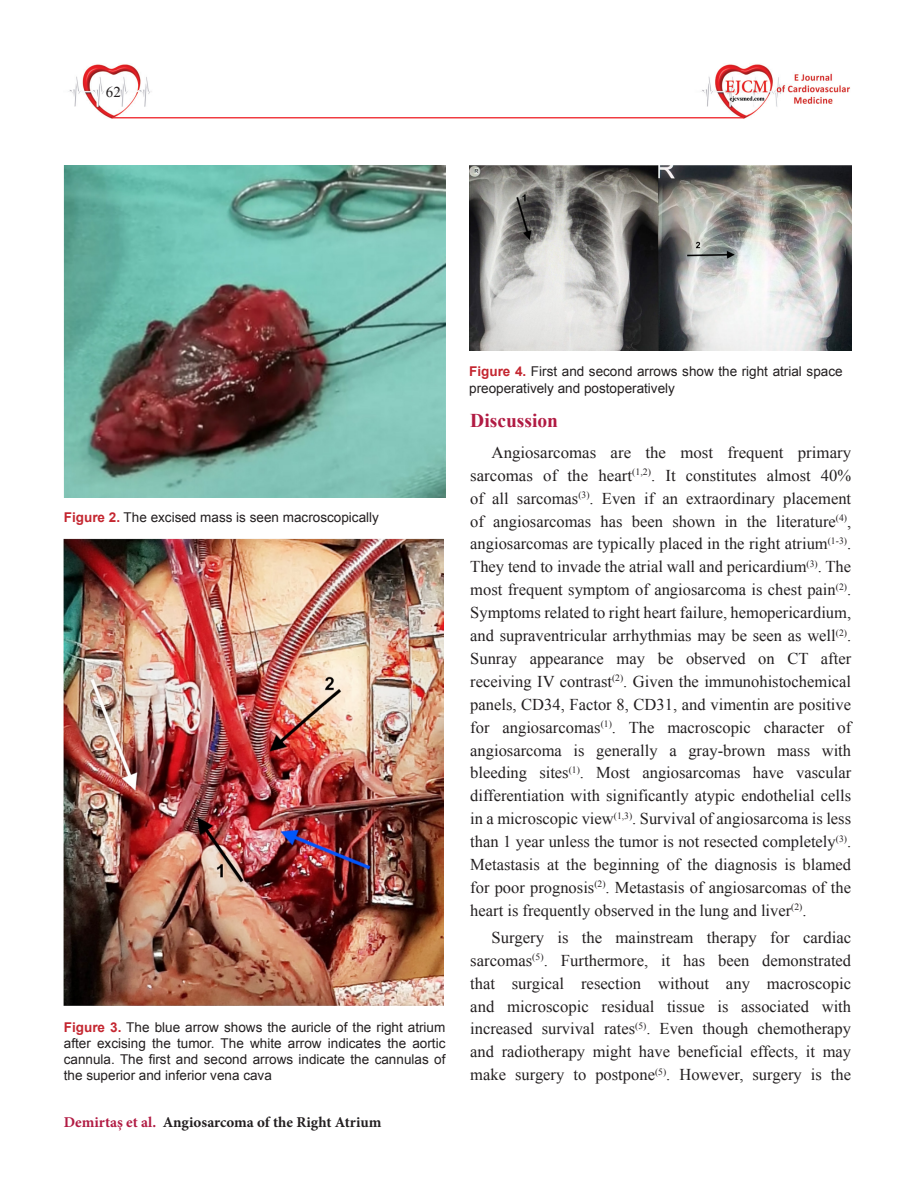
<style>
.page{position:relative;width:915px;height:1191px;background:#fff}
.page>*{position:absolute;margin:0;border:0;box-sizing:border-box;transform-origin:0 0}
.ARA_BASLIK{font:700 19.5px "Times New Roman";color:#b11b43}
.YAZI{font:16.5px/23px "Times New Roman";color:#231f20;text-align:justify}
.t1{font:700 15px "Minion Pro";color:#231f20}
.t2{font:15px "Times New Roman";color:#231f20}
.RESİM-ALTI{font:13.5px/16.2px "Arial";color:#231f20}
.s1{font-weight:700;color:#c42630}
.s2{color:#b11b43}
</style>
<div class="page">
<img style="left:694px;top:64px;width:156px;height:55px">
<img style="left:68px;top:64px;width:152px;height:55px">
<hr style="left:112px;top:117px;width:631px;height:1px;background:#ee1d23">
<img style="left:64px;top:538px;width:379px;height:467px">
<img style="left:64px;top:166px;width:381px;height:331px">
<img style="left:469px;top:166px;width:381px;height:184px">
<p class="t2" style="left:106px;top:82px;width:16px">62</p>
<p class="RESİM-ALTI" style="left:64px;top:509px;width:316px"><span class="s1">Figure 2.</span> The excised mass is seen macroscopically</p>
<p class="RESİM-ALTI" style="left:64px;top:1019px;width:383px;text-align:justify"><span class="s1">Figure 3.</span> The blue arrow shows the auricle of the right atrium after excising the tumor. The white arrow indicates the aortic cannula. The first and second arrows indicate the cannulas of the superior and inferior vena cava</p>
<p class="t1" style="left:64px;top:1111px;width:319px"><span class="s2">Demirtaş et al.</span> Angiosarcoma of the Right Atrium</p>
<p class="RESİM-ALTI" style="left:469px;top:364px;width:375px"><span class="s1">Figure 4.</span> First and second arrows show the right atrial space preoperatively and postoperatively</p>
<p class="ARA_BASLIK" style="left:470px;top:406px;width:89px">Discussion</p>
<p class="YAZI" style="left:470px;top:440px;width:382px;text-indent:21px">Angiosarcomas are the most frequent primary sarcomas of the heart<sup>(1,2)</sup>. It constitutes almost 40% of all sarcomas<sup>(3)</sup>. Even if an extraordinary placement of angiosarcomas has been shown in the literature<sup>(4)</sup>, angiosarcomas are typically placed in the right atrium<sup>(1-3)</sup>.<br>They tend to invade the atrial wall and pericardium<sup>(3)</sup>. The most frequent symptom of angiosarcoma is chest pain<sup>(2)</sup>.<br>Symptoms related to right heart failure, hemopericardium, and supraventricular arrhythmias may be seen as well<sup>(2)</sup>.<br>Sunray appearance may be observed on CT after receiving IV contrast<sup>(2)</sup>. Given the immunohistochemical panels, CD34, Factor 8, CD31, and vimentin are positive for angiosarcomas<sup>(1)</sup>. The macroscopic character of angiosarcoma is generally a gray-brown mass with bleeding sites<sup>(1)</sup>. Most angiosarcomas have vascular differentiation with significantly atypic endothelial cells in a microscopic view<sup>(1,3)</sup>. Survival of angiosarcoma is less than 1 year unless the tumor is not resected completely<sup>(3)</sup>.<br>Metastasis at the beginning of the diagnosis is blamed for poor prognosis<sup>(2)</sup>. Metastasis of angiosarcomas of the heart is frequently observed in the lung and liver<sup>(2)</sup>.</p>
<p class="YAZI" style="left:470px;top:925px;width:382px;text-indent:21px">Surgery is the mainstream therapy for cardiac sarcomas<sup>(5)</sup>. Furthermore, it has been demonstrated that surgical resection without any macroscopic and microscopic residual tissue is associated with increased survival rates<sup>(5)</sup>. Even though chemotherapy and radiotherapy might have beneficial effects, it may make surgery to postpone<sup>(5)</sup>. However, surgery is the</p>
</div>
